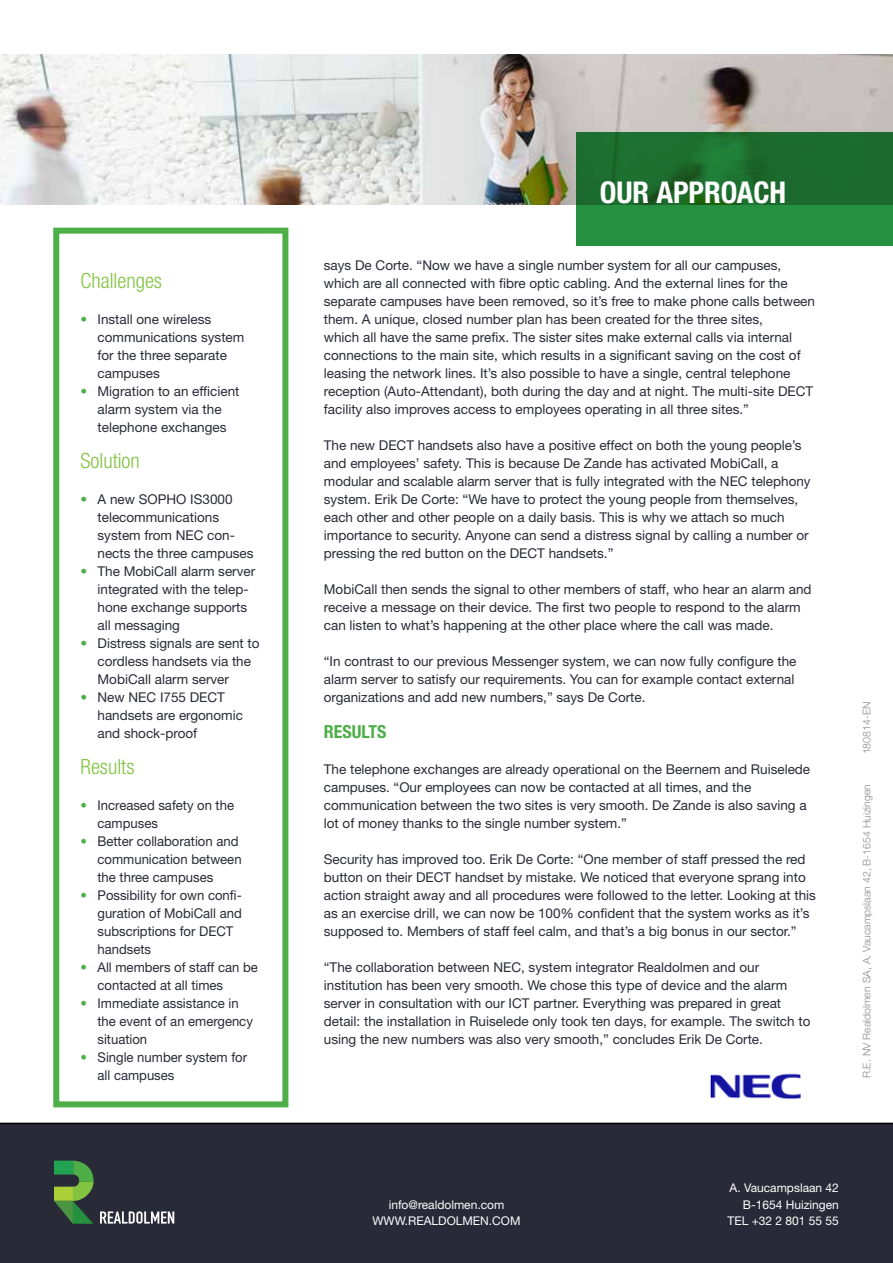
<style>
.page{position:relative;width:893px;height:1263px;background:#fff}
.page>*{position:absolute;margin:0;border:0;box-sizing:border-box;transform-origin:0 0}
.t1{font:700 condensed 30px "Helvetica Neue LT Std";color:#fff}
.t2{font:300 condensed 21px "Helvetica Neue LT Std";color:#82c341}
.t3{font:700 condensed 18px "Helvetica Neue LT Std";color:#4eaf48}
.t4{font:13.5px/18px "Helvetica Neue LT Std";color:#292a37}
.t5{font:12px/16.5px "Helvetica Neue LT Std";color:#fff;text-align:right}
.t6{font:300 10.5px "Helvetica Neue LT Std";color:#8a8c8e}
.s1{font-weight:700;color:#4eaf48}
</style>
<div class="page">
<img style="left:710px;top:1073px;width:91px;height:26px">
<div style="left:0;top:1123px;width:893px;height:140px;background:#292a37"></div>
<svg style="left:100px;top:1211px;width:74px;height:13px"></svg>
<svg style="left:54px;top:1160px;width:40px;height:64px;background:#467a3e"></svg>
<img style="left:0;top:54px;width:893px;height:150px">
<svg style="left:576px;top:132px;width:317px;height:114px;background:#1f7834"></svg>
<div style="left:53px;top:228px;width:235px;height:879px;border:6px solid #4eaf48"></div>
<h2 class="t2" style="left:81px;top:269px;width:83px">Challenges</h2>
<p class="t4" style="left:98px;top:310px;width:148px;text-indent:-17px"><span class="s1">•</span> Install one wireless communications system for the three separate campuses</p>
<p class="t4" style="left:81px;top:382px;width:161px;text-align:center"><span class="s1">•</span> Migration to an efficient alarm system via the telephone exchanges</p>
<h2 class="t2" style="left:81px;top:449px;width:61px">Solution</h2>
<p class="t4" style="left:98px;top:490px;width:158px;text-indent:-17px"><span class="s1">•</span> A new SOPHO IS3000 telecommunications system from NEC con&shy;nects the three campuses</p>
<p class="t4" style="left:98px;top:562px;width:159px;text-indent:-17px"><span class="s1">•</span> The MobiCall alarm server integrated with the telep&shy;hone exchange supports all messaging</p>
<p class="t4" style="left:98px;top:634px;width:164px;text-indent:-17px"><span class="s1">•</span> Distress signals are sent to cordless handsets via the<br>MobiCall alarm server</p>
<p class="t4" style="left:98px;top:688px;width:147px;text-indent:-17px"><span class="s1">•</span> New NEC I755 DECT handsets are ergonomic and shock-proof</p>
<h2 class="t2" style="left:81px;top:755px;width:56px">Results</h2>
<p class="t4" style="left:98px;top:796px;width:138px;text-indent:-17px"><span class="s1">•</span> Increased safety on the campuses</p>
<p class="t4" style="left:98px;top:832px;width:146px;text-indent:-17px"><span class="s1">•</span> Better collaboration and communication between the three campuses</p>
<p class="t4" style="left:98px;top:886px;width:146px;text-indent:-17px"><span class="s1">•</span> Possibility for own confi&shy;guration of MobiCall and subscriptions for DECT handsets</p>
<p class="t4" style="left:98px;top:958px;width:162px;text-indent:-17px"><span class="s1">•</span> All members of staff can be contacted at all times</p>
<p class="t4" style="left:98px;top:994px;width:157px;text-indent:-17px"><span class="s1">•</span> Immediate assistance in the event of an emergency situation</p>
<p class="t4" style="left:98px;top:1048px;width:151px;text-indent:-17px"><span class="s1">•</span> Single number system for all campuses</p>
<h1 class="t1" style="left:600px;top:174px;width:188px">OUR APPROACH</h1>
<p class="t4" style="left:324px;top:256px;width:493px">says De Corte. “Now we have a single number system for all our campuses, which are all connected with fibre optic cabling. And the external lines for the separate campuses have been removed, so it’s free to make phone calls between them. A unique, closed number plan has been created for the three sites,<br>which all have the same prefix. The sister sites make external calls via internal connections to the main site, which results in a significant saving on the cost of leasing the network lines. It’s also possible to have a single, central telephone reception (Auto-Attendant), both during the day and at night. The multi-site DECT facility also improves access to employees operating in all three sites.”</p>
<p class="t4" style="left:324px;top:436px;width:488px">The new DECT handsets also have a positive effect on both the young people’s and employees’ safety. This is because De Zande has activated MobiCall, a modular and scalable alarm server that is fully integrated with the NEC telephony system. Erik De Corte: “We have to protect the young people from themselves, each other and other people on a daily basis. This is why we attach so much importance to security. Anyone can send a distress signal by calling a number or pressing the red button on the DECT handsets.”</p>
<p class="t4" style="left:324px;top:580px;width:489px">MobiCall then sends the signal to other members of staff, who hear an alarm and receive a message on their device. The first two people to respond to the alarm can listen to what’s happening at the other place where the call was made.</p>
<p class="t4" style="left:324px;top:652px;width:474px">“In contrast to our previous Messenger system, we can now fully configure the alarm server to satisfy our requirements. You can for example contact external organizations and add new numbers,” says De Corte.</p>
<h3 class="t3" style="left:324px;top:721px;width:64px">RESULTS</h3>
<p class="t4" style="left:324px;top:760px;width:488px">The telephone exchanges are already operational on the Beernem and Ruiselede campuses. “Our employees can now be contacted at all times, and the communication between the two sites is very smooth. De Zande is also saving a lot of money thanks to the single number system.”</p>
<p class="t4" style="left:324px;top:850px;width:494px">Security has improved too. Erik De Corte: “One member of staff pressed the red button on their DECT handset by mistake. We noticed that everyone sprang into action straight away and all procedures were followed to the letter. Looking at this as an exercise drill, we can now be 100% confident that the system works as it’s supposed to. Members of staff feel calm, and that’s a big bonus in our sector.”</p>
<p class="t4" style="left:324px;top:958px;width:488px">“The collaboration between NEC, system integrator Realdolmen and our institution has been very smooth. We chose this type of device and the alarm server in consultation with our ICT partner. Everything was prepared in great detail: the installation in Ruiselede only took ten days, for example. The switch to using the new numbers was also very smooth,” concludes Erik De Corte.</p>
<p class="t6" style="left:860px;top:754px;width:54px;rotate:-90deg">180814-EN</p>
<p class="t6" style="left:860px;top:1078px;width:296px;rotate:-90deg">R.E. NV Realdolmen SA, A. Vaucampslaan 42, B-1654 Huizingen</p>
<p class="t5" style="left:372px;top:1196px;width:150px;text-align:center">info@realdolmen.com<br>WWW.REALDOLMEN.COM</p>
<p class="t5" style="left:727px;top:1180px;width:113px">A. Vaucampslaan 42<br>B-1654 Huizingen<br>TEL +32 2 801 55 55</p>
</div>
